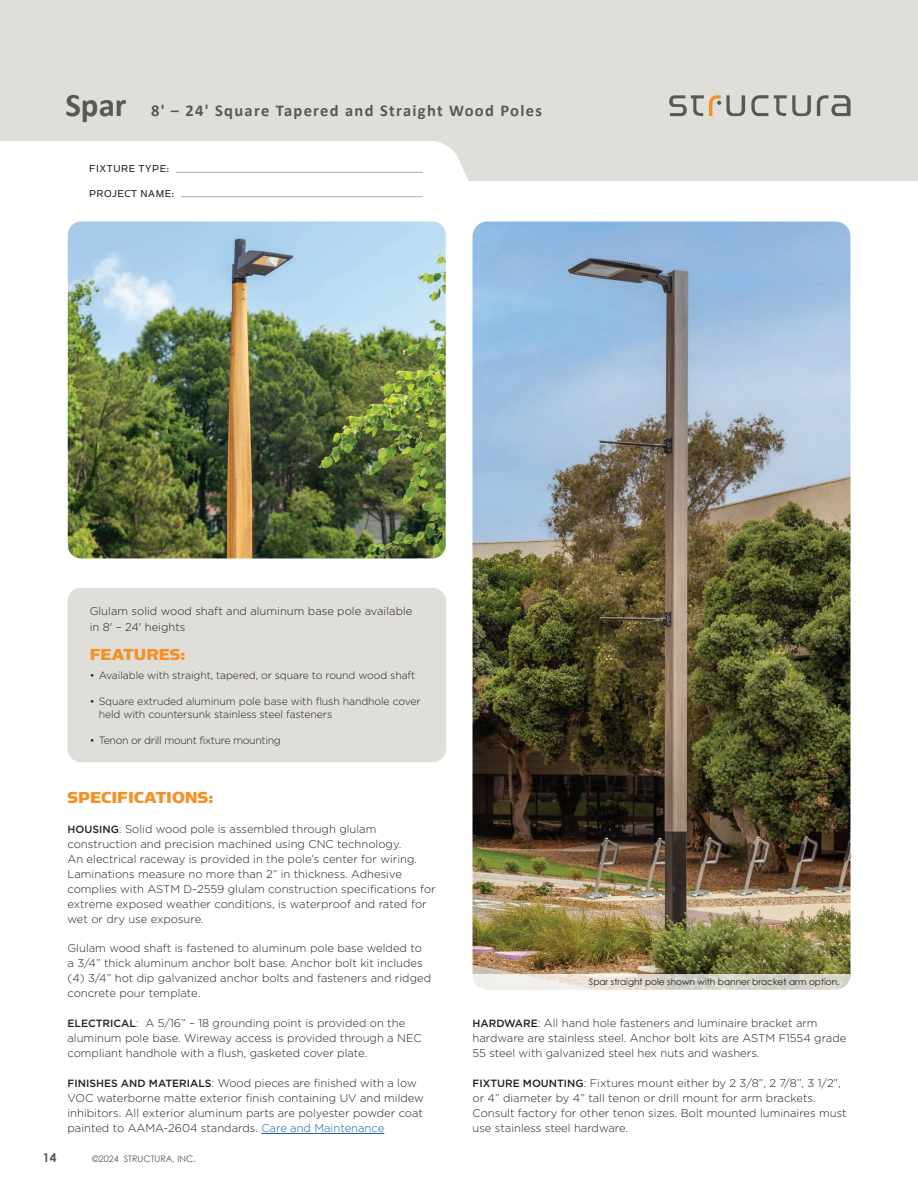
<style>
.page{position:relative;width:918px;height:1188px;background:#fff}
.page>*{position:absolute;margin:0;border:0;box-sizing:border-box;transform-origin:0 0}
.t1{font:700 33px "Calibri";color:#57585a}
.t2{font:18px "Simian Text Chimpanzee";color:#f69024}
.t3{font:700 16.5px "Calibri";letter-spacing:.08em;color:#57585a}
.t4{font:700 12px "Century Gothic";color:#57585a}
.t5{font:300 11.25px/15px "Gotham";color:#231f20}
.t6{font:11.25px/24.8px "Simian Display Orangutan";letter-spacing:.05em;color:#231f20}
.t7{font:300 10.5px/12.6px "Gotham";letter-spacing:-.01em;color:#231f20}
.t8{font:300 10.5px "Gotham";letter-spacing:-.03em;color:#231f20}
.t9{font:9px "Century Gothic";color:#231f20}
.t10{font:9px "Century Gothic";color:#57585a}
.s1{font-weight:500;font-size:10.5px}
.s2{color:#175d9e}
</style>
<div class="page">
<div style="left:0;top:0;width:918px;height:181px;background:#e0ded8"></div>
<div style="left:0;top:141px;width:468px;height:40px;background:#fff"></div>
<hr style="left:176px;top:172px;width:247px;height:1px;background:#b9aa99">
<hr style="left:181px;top:196px;width:242px;height:1px;background:#b9aa99">
<svg style="left:669px;top:95px;width:52px;height:21px"></svg>
<svg style="left:727px;top:95px;width:18px;height:21px"></svg>
<svg style="left:751px;top:95px;width:17px;height:21px"></svg>
<svg style="left:774px;top:95px;width:37px;height:21px"></svg>
<svg style="left:817px;top:95px;width:33px;height:21px"></svg>
<hr style="left:261px;top:1133px;width:123px;height:1px;background:#175d9e">
<div style="left:68px;top:588px;width:378px;height:174px;background:#e0ded8;border-radius:14px"></div>
<img style="left:68px;top:221px;width:378px;height:337px">
<img style="left:472px;top:221px;width:378px;height:753px">
<svg style="left:473px;top:974px;width:377px;height:16px;background:#e1ded6"></svg>
<h1 class="t1" style="left:65px;top:85px;width:63px">Spar</h1>
<h3 class="t3" style="left:151px;top:100px;width:392px">8' – 24' Square Tapered and Straight Wood Poles</h3>
<p class="t6" style="left:89px;top:157px;width:87px">FIXTURE TYPE:<br>PROJECT NAME:</p>
<p class="t5" style="left:90px;top:602px;width:324px;line-height:16.5px">Glulam solid wood shaft and aluminum base pole available in 8' – 24' heights</p>
<h2 class="t2" style="left:90px;top:644px;width:97px">FEATURES:</h2>
<p class="t7" style="left:90px;top:669px;width:327px">• Available with straight, tapered, or square to round wood shaft</p>
<p class="t7" style="left:99px;top:695px;width:323px;text-indent:-9px">• Square extruded aluminum pole base with flush handhole cover held with countersunk stainless steel fasteners</p>
<p class="t8" style="left:90px;top:735px;width:193px">• Tenon or drill mount fixture mounting</p>
<h2 class="t2" style="left:68px;top:787px;width:147px">SPECIFICATIONS:</h2>
<p class="t5" style="left:68px;top:821px;width:370px"><span class="s1">HOUSING</span>: Solid wood pole is assembled through glulam construction and precision machined using CNC technology.<br>An electrical raceway is provided in the pole’s center for wiring.<br>Laminations measure no more than 2” in thickness. Adhesive complies with ASTM D-2559 glulam construction specifications for extreme exposed weather conditions, is waterproof and rated for wet or dry use exposure.</p>
<p class="t5" style="left:68px;top:941px;width:365px">Glulam wood shaft is fastened to aluminum pole base welded to a 3/4” thick aluminum anchor bolt base. Anchor bolt kit includes (4) 3/4” hot dip galvanized anchor bolts and fasteners and ridged concrete pour template.</p>
<p class="t5" style="left:68px;top:1016px;width:356px"><span class="s1">ELECTRICAL</span>: A 5/16” – 18 grounding point is provided on the aluminum pole base. Wireway access is provided through a NEC compliant handhole with a flush, gasketed cover plate.</p>
<p class="t5" style="left:67px;top:1075px;width:358px"><span class="s1">FINISHES AND MATERIALS</span>: Wood pieces are finished with a low VOC waterborne matte exterior finish containing UV and mildew inhibitors. All exterior aluminum parts are polyester powder coat painted to AAMA-2604 standards. <span class="s2">Care and Maintenance</span></p>
<p class="t4" style="left:43px;top:1150px;width:15px">14</p>
<p class="t10" style="left:92px;top:1153px;width:105px">©2024 STRUCTURA, INC.</p>
<p class="t9" style="left:589px;top:976px;width:252px">Spar straight pole shown with banner bracket arm option.</p>
<p class="t5" style="left:472px;top:1015px;width:375px"><span class="s1">HARDWARE</span>: All hand hole fasteners and luminaire bracket arm hardware are stainless steel. Anchor bolt kits are ASTM F1554 grade<br>55 steel with galvanized steel hex nuts and washers.</p>
<p class="t5" style="left:472px;top:1075px;width:376px"><span class="s1">FIXTURE MOUNTING</span>: Fixtures mount either by 2 3/8”, 2 7/8”, 3 1/2”, or 4” diameter by 4” tall tenon or drill mount for arm brackets.<br>Consult factory for other tenon sizes. Bolt mounted luminaires must use stainless steel hardware.</p>
</div>
